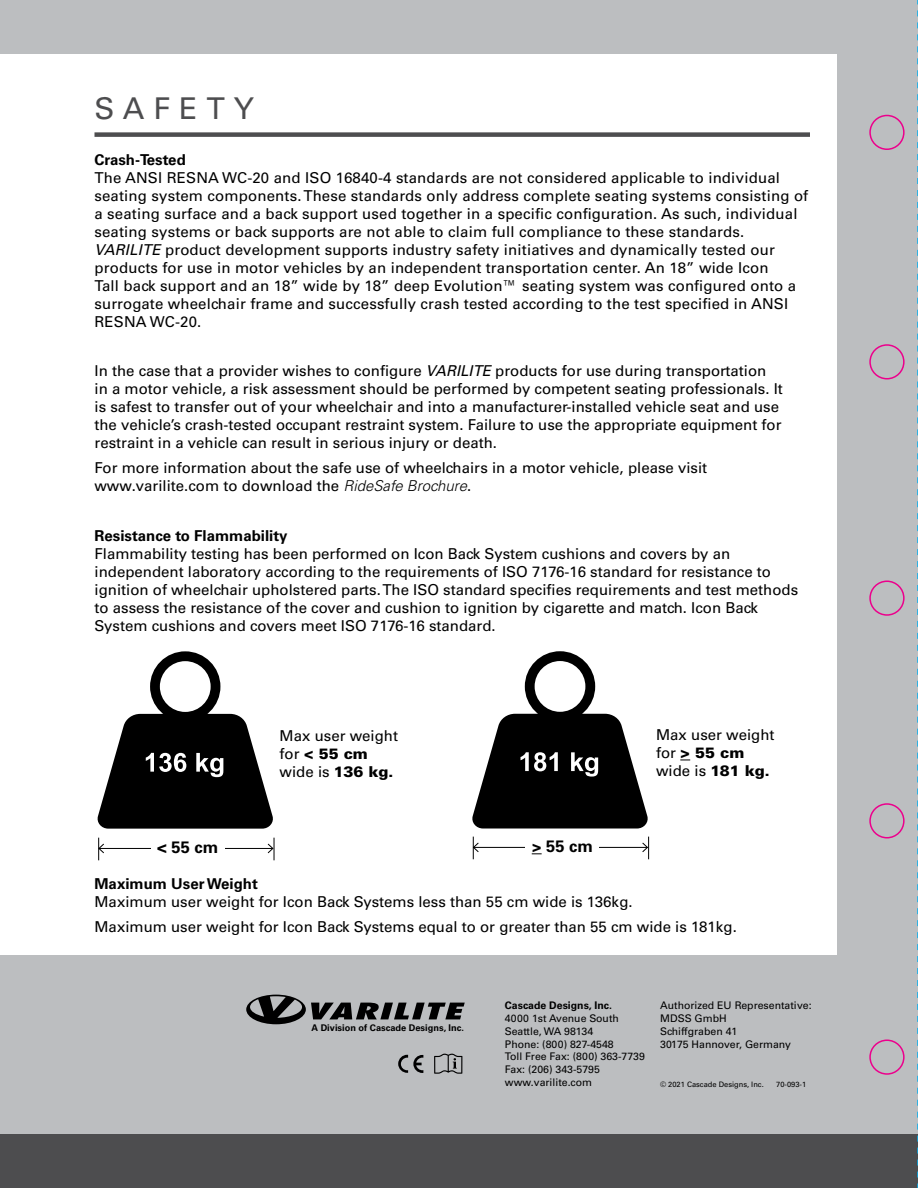
<style>
.page{position:relative;width:918px;height:1188px;background:#fff}
.page>*{position:absolute;margin:0;border:0;box-sizing:border-box;transform-origin:0 0}
.t1{font:30px "Univers LT Std";letter-spacing:.3em;color:#4d4d4f}
.t2{font:700 16.5px "Univers LT Std";color:#000}
.t3{font:15px/18px "Univers LT Std";color:#000}
.t4{font:700 15px "Univers LT Std";color:#000}
.t5{font:10.5px/12.8px "Univers LT Std";color:#000}
.t6{font:700 10.5px "Univers LT Std";color:#000}
.t7{font:700 9.3px "Univers LT Std";color:#000}
.t8{font:7.5px "Univers LT Std";color:#000}
.s1{font-style:italic}
.s2{font-weight:300;font-style:italic}
.s3{font-weight:900}
.s4{font-style:inherit}
.s5{font-weight:900;font-size:15px}
</style>
<div class="page">
<div style="left:0;top:0;width:918px;height:54px;background:#bcbec0"></div>
<div style="left:0;top:956px;width:918px;height:178px;background:#bcbec0"></div>
<div style="left:837px;top:0;width:81px;height:1188px;background:#bcbec0"></div>
<div style="left:94px;top:132px;width:716px;height:5px;background:#4d4d4f"></div>
<div style="left:0;top:1134px;width:918px;height:54px;background:#4d4d4f"></div>
<svg style="left:97px;top:651px;width:176px;height:178px"></svg>
<svg style="left:472px;top:651px;width:176px;height:178px"></svg>
<hr style="left:99px;top:848px;width:174px;height:1px;background:#000">
<svg style="left:98px;top:838px;width:6px;height:22px"></svg>
<svg style="left:268px;top:838px;width:7px;height:22px"></svg>
<div style="left:151px;top:841px;width:74px;height:17px;background:#fff"></div>
<hr style="left:474px;top:847px;width:173px;height:1px;background:#000">
<svg style="left:473px;top:837px;width:6px;height:22px"></svg>
<svg style="left:642px;top:837px;width:7px;height:22px"></svg>
<div style="left:526px;top:840px;width:73px;height:17px;background:#fff"></div>
<svg style="left:398px;top:1055px;width:25px;height:18px"></svg>
<svg style="left:434px;top:1054px;width:28px;height:20px"></svg>
<svg style="left:246px;top:995px;width:219px;height:29px"></svg>
<svg style="left:869px;top:114px;width:36px;height:961px"></svg>
<svg style="left:917px;top:0;width:1px;height:1188px"></svg>
<h1 class="t1" style="left:94px;top:90px;width:161px">SAFETY</h1>
<p class="t4" style="left:94px;top:151px;width:93px">Crash-Tested</p>
<p class="t3" style="left:94px;top:169px;width:715px">The ANSI RESNA WC-20 and ISO 16840-4 standards are not considered applicable to individual seating system components. These standards only address complete seating systems consisting of a seating surface and a back support used together in a specific configuration. As such, individual seating systems or back supports are not able to claim full compliance to these standards.<br><span class="s1">VARILITE</span> product development supports industry safety initiatives and dynamically tested our products for use in motor vehicles by an independent transportation center. An 18” wide Icon<br>Tall back support and an 18” wide by 18” deep Evolution™ seating system was configured onto a surrogate wheelchair frame and successfully crash tested according to the test specified in ANSI RESNA WC-20.</p>
<p class="t3" style="left:94px;top:362px;width:690px">In the case that a provider wishes to configure <span class="s1">VARILITE</span> products for use during transportation in a motor vehicle, a risk assessment should be performed by competent seating professionals. It is safest to transfer out of your wheelchair and into a manufacturer-installed vehicle seat and use the vehicle’s crash-tested occupant restraint system. Failure to use the appropriate equipment for restraint in a vehicle can result in serious injury or death.</p>
<p class="t3" style="left:94px;top:459px;width:614px">For more information about the safe use of wheelchairs in a motor vehicle, please visit www.varilite.com to download the <span class="s2">RideSafe Brochure</span>.</p>
<p class="t4" style="left:94px;top:527px;width:195px">Resistance to Flammability</p>
<p class="t3" style="left:94px;top:544px;width:705px">Flammability testing has been performed on Icon Back System cushions and covers by an independent laboratory according to the requirements of ISO 7176-16 standard for resistance to ignition of wheelchair upholstered parts. The ISO standard specifies requirements and test methods to assess the resistance of the cover and cushion to ignition by cigarette and match. Icon Back System cushions and covers meet ISO 7176-16 standard.</p>
<p class="t3" style="left:280px;top:726px;width:120px">Max user weight for <span class="s3">&lt; 55 cm </span>wide is <span class="s3">136 kg.</span></p>
<p class="t3" style="left:656px;top:726px;width:120px">Max user weight for <span class="s3">&gt; 55 cm </span>wide is <span class="s3">181 kg.</span></p>
<p class="t2" style="left:157px;top:838px;width:62px">&lt; 55 <span class="s4">cm</span></p>
<p class="t2" style="left:532px;top:837px;width:63px"><span class="s5">&gt;</span> 55 <span class="s4">cm</span></p>
<p class="t4" style="left:94px;top:875px;width:165px">Maximum User Weight</p>
<p class="t3" style="left:94px;top:890px;width:644px;line-height:24.8px">Maximum user weight for Icon Back Systems less than 55 cm wide is 136kg.<br>Maximum user weight for Icon Back Systems equal to or greater than 55 cm wide is 181kg.</p>
<p class="t7" style="left:311px;top:1022px;width:154px">A Division of Cascade Designs, Inc.</p>
<p class="t6" style="left:505px;top:1000px;width:109px">Cascade Designs, Inc.</p>
<p class="t5" style="left:505px;top:1012px;width:142px">4000 1st Avenue South<br>Seattle, WA 98134<br>Phone: (800) 827-4548<br>Toll Free Fax: (800) 363-7739<br>Fax: (206) 343-5795 www.varilite.com</p>
<p class="t5" style="left:660px;top:999px;width:153px">Authorized EU Representative:<br>MDSS GmbH<br>Schiffgraben 41<br>30175 Hannover, Germany</p>
<p class="t8" style="left:660px;top:1080px;width:105px">© 2021 Cascade Designs, Inc.</p>
<p class="t8" style="left:776px;top:1080px;width:32px">70-093-1</p>
</div>
